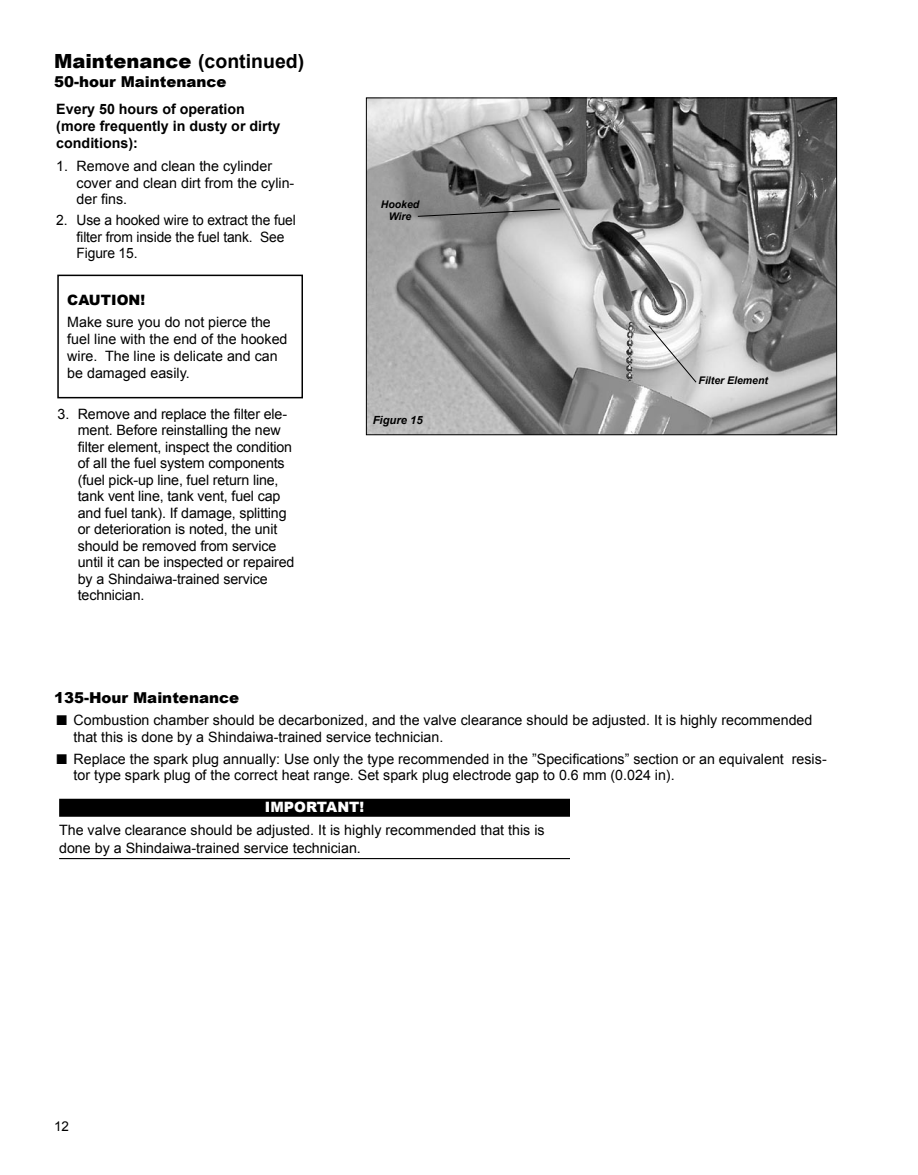
<style>
.page{position:relative;width:918px;height:1175px;background:#fff}
.page>*{position:absolute;margin:0;border:0;box-sizing:border-box;transform-origin:0 0}
.t1{font:900 19.5px "Arial";color:#000}
.t2{font:900 15px "Arial";color:#000}
.t3{font:14.25px/16.5px "Arial";color:#000}
.t4{font:700 14.25px/17.2px "Arial";color:#000}
.t5{font:900 14.25px "Arial";color:#fff}
.t6{font:900 14.25px "Arial";color:#000}
.t7{font:13.5px "Arial";color:#000}
.t8{font:italic 700 11.25px "Arial";color:#000}
.t9{font:italic 700 10.5px/11.2px "Arial";color:#000;text-align:center}
.s1{font-weight:700}
.s2{font-size:21px}
</style>
<div class="page">
<img style="left:368px;top:100px;width:467px;height:333px">
<div style="left:366px;top:98px;width:471px;height:337px;border:1px solid #000"></div>
<div style="left:57px;top:274px;width:246px;height:124px;border:2px solid #000"></div>
<svg style="left:417px;top:208px;width:144px;height:9px"></svg>
<svg style="left:648px;top:325px;width:49px;height:58px"></svg>
<div style="left:59px;top:798px;width:511px;height:18px;background:#000"></div>
<hr style="left:59px;top:858px;width:511px;height:1px;background:#000">
<h1 class="t1" style="left:54px;top:47px;width:252px">Maintenance <span class="s1">(continued)</span></h1>
<p class="t2" style="left:54px;top:71px;width:174px">50-hour Maintenance</p>
<p class="t4" style="left:56px;top:100px;width:226px">Every 50 hours of operation (more frequently in dusty or dirty conditions):</p>
<p class="t3" style="left:77px;top:158px;width:219px;text-indent:-20px">1. Remove and clean the cylinder cover and clean dirt from the cylin&shy;der fins.</p>
<p class="t3" style="left:77px;top:212px;width:221px;text-indent:-20px">2. Use a hooked wire to extract the fuel filter from inside the fuel tank. See<br>Figure 15.</p>
<p class="t6" style="left:67px;top:289px;width:79px">CAUTION!</p>
<p class="t3" style="left:67px;top:313px;width:222px;line-height:17.2px">Make sure you do not pierce the fuel line with the end of the hooked wire. The line is delicate and can be damaged easily.</p>
<p class="t3" style="left:78px;top:405px;width:218px;text-indent:-20px">3. Remove and replace the filter ele&shy;ment. Before reinstalling the new filter element, inspect the condition of all the fuel system components (fuel pick-up line, fuel return line, tank vent line, tank vent, fuel cap and fuel tank). If damage, splitting or deterioration is noted, the unit should be removed from service until it can be inspected or repaired by a Shindaiwa-trained service technician.</p>
<p class="t2" style="left:54px;top:687px;width:187px">135-Hour Maintenance</p>
<p class="t9" style="left:381px;top:199px;width:40px">Hooked<br>Wire</p>
<p class="t8" style="left:373px;top:413px;width:52px">Figure 15</p>
<p class="t9" style="left:699px;top:375px;width:71px">Filter Element</p>
<p class="t3" style="left:74px;top:712px;width:740px;text-indent:-18px"><span class="s2">■</span> Combustion chamber should be decarbonized, and the valve clearance should be adjusted. It is highly recommended that this is done by a Shindaiwa-trained service technician.</p>
<p class="t3" style="left:74px;top:750px;width:755px;text-indent:-18px"><span class="s2">■</span> Replace the spark plug annually: Use only the type recommended in the ”Specifications” section or an equivalent resis&shy;tor type spark plug of the correct heat range. Set spark plug electrode gap to 0.6 mm (0.024 in).</p>
<p class="t5" style="left:265px;top:796px;width:101px">IMPORTANT!</p>
<p class="t3" style="left:59px;top:822px;width:487px;line-height:17.2px">The valve clearance should be adjusted. It is highly recommended that this is done by a Shindaiwa-trained service technician.</p>
<p class="t7" style="left:54px;top:1117px;width:17px">12</p>
</div>
